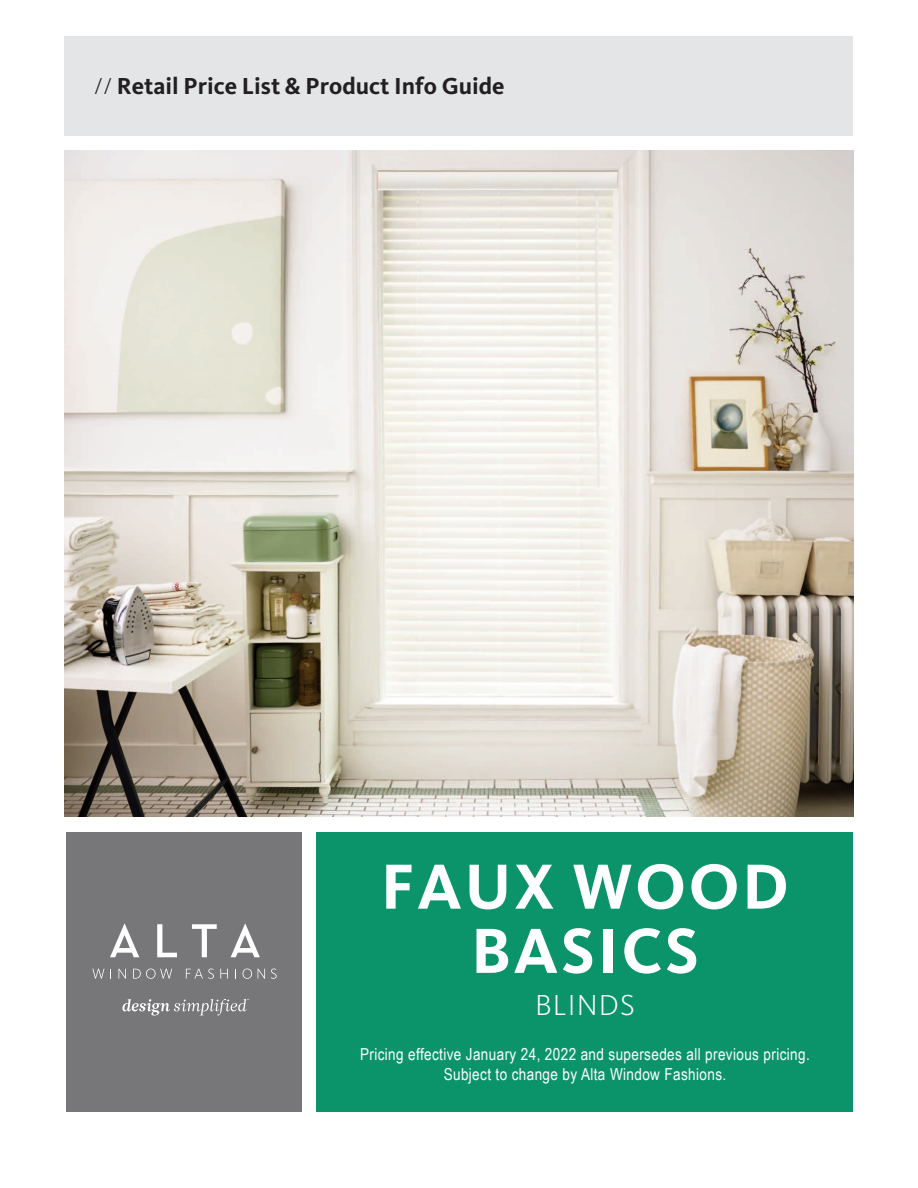
<style>
.page{position:relative;width:918px;height:1188px;background:#fff}
.page>*{position:absolute;margin:0;border:0;box-sizing:border-box;transform-origin:0 0}
.t1{font:700 66px/64.2px "Kievit OT";letter-spacing:.04em;color:#fff;text-align:center}
.t2{font:300 30px "Kievit OT";letter-spacing:.035em;color:#fff}
.t3{font:700 24px "Kievit OT";color:#231f20}
.t4{font:16.5px/19.8px "Arial Narrow";letter-spacing:.025em;color:#fff;text-align:center}
.s1{font-weight:300}
</style>
<div class="page">
<div style="left:65px;top:36px;width:788px;height:99px;background:#e3e5e7"></div>
<div style="left:317px;top:832px;width:536px;height:280px;background:#0b946a"></div>
<img style="left:65px;top:151px;width:788px;height:666px">
<div style="left:66px;top:832px;width:236px;height:280px;background:#777679"></div>
<svg style="left:110px;top:924px;width:29px;height:33px"></svg>
<svg style="left:157px;top:924px;width:20px;height:33px"></svg>
<svg style="left:192px;top:924px;width:25px;height:33px"></svg>
<svg style="left:231px;top:924px;width:29px;height:33px"></svg>
<svg style="left:92px;top:969px;width:12px;height:10px"></svg>
<svg style="left:119px;top:969px;width:7px;height:10px"></svg>
<svg style="left:133px;top:969px;width:39px;height:10px"></svg>
<svg style="left:186px;top:969px;width:28px;height:10px"></svg>
<svg style="left:220px;top:969px;width:8px;height:10px"></svg>
<svg style="left:243px;top:969px;width:9px;height:10px"></svg>
<svg style="left:258px;top:969px;width:7px;height:10px"></svg>
<svg style="left:271px;top:969px;width:6px;height:10px"></svg>
<svg style="left:122px;top:999px;width:127px;height:17px"></svg>
<h3 class="t3" style="left:94px;top:72px;width:412px"><span class="s1">//</span> Retail Price List &amp; Product Info Guide</h3>
<h1 class="t1" style="left:381px;top:854px;width:409px">FAUX WOOD<br>BASICS</h1>
<h2 class="t2" style="left:535px;top:987px;width:101px">BLINDS</h2>
<p class="t4" style="left:360px;top:1044px;width:451px">Pricing effective January 24, 2022 and supersedes all previous pricing.<br>Subject to change by Alta Window Fashions.</p>
</div>
